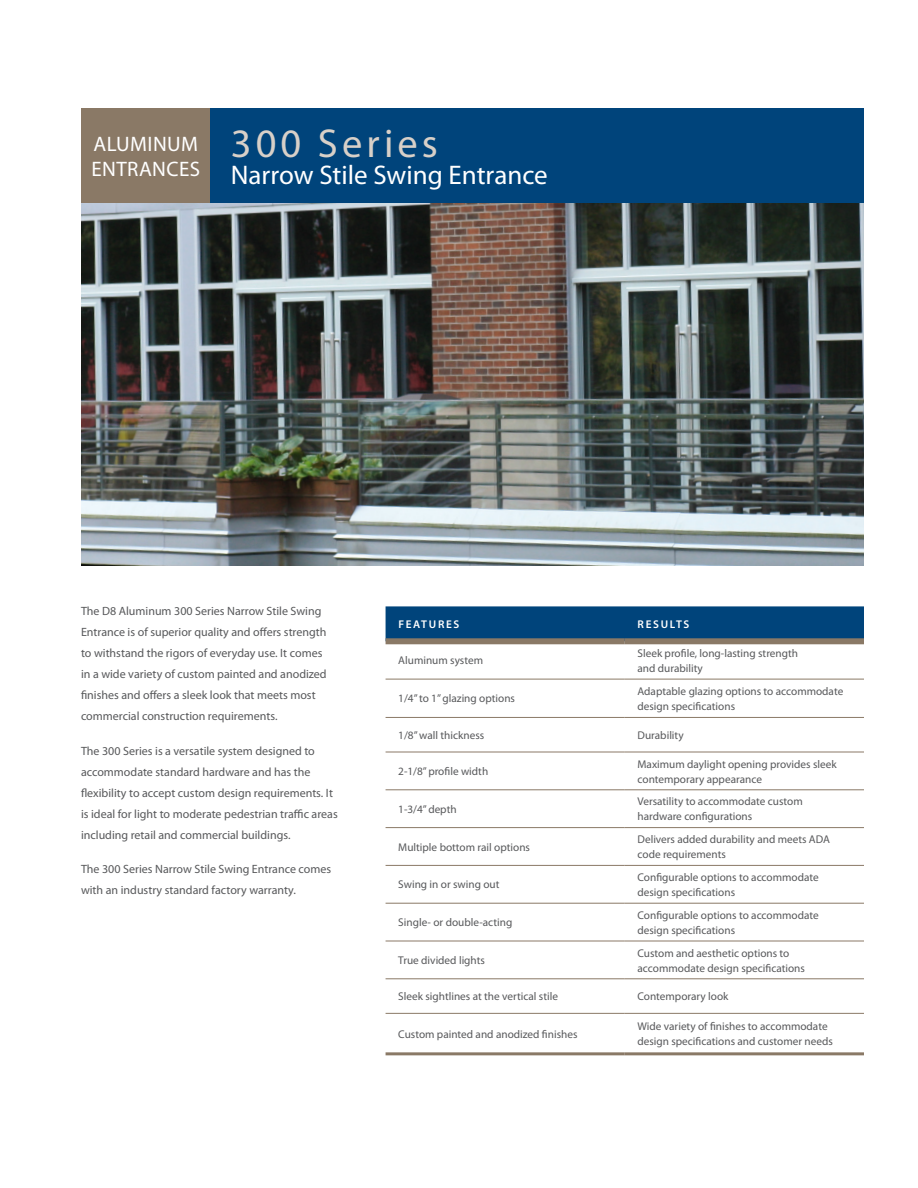
<style>
.page{position:relative;width:918px;height:1188px;background:#fff}
.page>*{position:absolute;margin:0;border:0;box-sizing:border-box;transform-origin:0 0}
.t1{font:40.5px "Myriad Pro";letter-spacing:.1em;color:#d8d0c8}
.t2{font:27px "Myriad Pro";color:#fff}
.t3{font:21px/25.2px "Myriad Pro";letter-spacing:.02em;color:#fff}
.Product_Description{font:12px/21px "Myriad Pro";color:#57585a}
.Table_Content{font:11.25px/15px "Myriad Pro";color:#57585a}
.Table_Header{font:600 11.25px "Myriad Pro";letter-spacing:.15em;color:#fff}
</style>
<div class="page">
<div style="left:81px;top:108px;width:130px;height:95px;background:#8a7966"></div>
<div style="left:211px;top:108px;width:653px;height:95px;background:#00447b"></div>
<div style="left:386px;top:606px;width:478px;height:32px;background:#00447b"></div>
<div style="left:386px;top:638px;width:239px;height:6px;background:#8a7966"></div>
<div style="left:625px;top:638px;width:239px;height:6px;background:#8a7966"></div>
<hr style="left:386px;top:1052px;width:239px;height:3px;background:#8a7966">
<hr style="left:625px;top:1052px;width:239px;height:3px;background:#8a7966">
<hr style="left:386px;top:679px;width:239px;height:1px;background:#8a7966">
<hr style="left:625px;top:679px;width:239px;height:1px;background:#8a7966">
<hr style="left:386px;top:717px;width:239px;height:1px;background:#8a7966">
<hr style="left:625px;top:717px;width:239px;height:1px;background:#8a7966">
<hr style="left:386px;top:752px;width:239px;height:1px;background:#8a7966">
<hr style="left:625px;top:752px;width:239px;height:1px;background:#8a7966">
<hr style="left:386px;top:790px;width:239px;height:1px;background:#8a7966">
<hr style="left:625px;top:790px;width:239px;height:1px;background:#8a7966">
<hr style="left:386px;top:827px;width:239px;height:1px;background:#8a7966">
<hr style="left:625px;top:827px;width:239px;height:1px;background:#8a7966">
<hr style="left:386px;top:865px;width:239px;height:1px;background:#8a7966">
<hr style="left:625px;top:865px;width:239px;height:1px;background:#8a7966">
<hr style="left:386px;top:903px;width:239px;height:1px;background:#8a7966">
<hr style="left:625px;top:903px;width:239px;height:1px;background:#8a7966">
<hr style="left:386px;top:941px;width:239px;height:1px;background:#8a7966">
<hr style="left:625px;top:941px;width:239px;height:1px;background:#8a7966">
<hr style="left:386px;top:979px;width:239px;height:1px;background:#8a7966">
<hr style="left:625px;top:979px;width:239px;height:1px;background:#8a7966">
<hr style="left:386px;top:1013px;width:239px;height:1px;background:#8a7966">
<hr style="left:625px;top:1013px;width:239px;height:1px;background:#8a7966">
<img style="left:81px;top:203px;width:783px;height:363px">
<h3 class="t3" style="left:91px;top:131px;width:110px">ALUMINUM<br>ENTRANCES</h3>
<h1 class="t1" style="left:231px;top:119px;width:209px">300 Series</h1>
<h2 class="t2" style="left:231px;top:159px;width:318px">Narrow Stile Swing Entrance</h2>
<p class="Product_Description" style="left:81px;top:601px;width:247px">The D8 Aluminum 300 Series Narrow Stile Swing Entrance is of superior quality and offers strength to withstand the rigors of everyday use. It comes in a wide variety of custom painted and anodized finishes and offers a sleek look that meets most commercial construction requirements.</p>
<p class="Product_Description" style="left:81px;top:740px;width:258px">The 300 Series is a versatile system designed to accommodate standard hardware and has the flexibility to accept custom design requirements. It is ideal for light to moderate pedestrian traffic areas including retail and commercial buildings.</p>
<p class="Product_Description" style="left:81px;top:859px;width:252px">The 300 Series Narrow Stile Swing Entrance comes with an industry standard factory warranty.</p>
<p class="Table_Header" style="left:398px;top:617px;width:63px">FEATURES</p>
<p class="Table_Header" style="left:638px;top:617px;width:53px">RESULTS</p>
<p class="Table_Content" style="left:398px;top:653px;width:86px">Aluminum system</p>
<p class="Table_Content" style="left:638px;top:645px;width:162px">Sleek profile, long-lasting strength and durability</p>
<p class="Table_Content" style="left:398px;top:691px;width:118px">1/4” to 1” glazing options</p>
<p class="Table_Content" style="left:638px;top:684px;width:207px">Adaptable glazing options to accommodate design specifications</p>
<p class="Table_Content" style="left:398px;top:727px;width:88px">1/8” wall thickness</p>
<p class="Table_Content" style="left:638px;top:727px;width:48px">Durability</p>
<p class="Table_Content" style="left:398px;top:764px;width:91px">2-1/8” profile width</p>
<p class="Table_Content" style="left:638px;top:756px;width:201px">Maximum daylight opening provides sleek contemporary appearance</p>
<p class="Table_Content" style="left:398px;top:801px;width:60px">1-3/4” depth</p>
<p class="Table_Content" style="left:638px;top:794px;width:167px">Versatility to accommodate custom hardware configurations</p>
<p class="Table_Content" style="left:398px;top:839px;width:133px">Multiple bottom rail options</p>
<p class="Table_Content" style="left:638px;top:832px;width:194px">Delivers added durability and meets ADA code requirements</p>
<p class="Table_Content" style="left:398px;top:877px;width:103px">Swing in or swing out</p>
<p class="Table_Content" style="left:638px;top:870px;width:183px">Configurable options to accommodate design specifications</p>
<p class="Table_Content" style="left:398px;top:915px;width:116px">Single- or double-acting</p>
<p class="Table_Content" style="left:638px;top:907px;width:183px">Configurable options to accommodate design specifications</p>
<p class="Table_Content" style="left:398px;top:953px;width:88px">True divided lights</p>
<p class="Table_Content" style="left:638px;top:945px;width:169px">Custom and aesthetic options to accommodate design specifications</p>
<p class="Table_Content" style="left:398px;top:989px;width:161px">Sleek sightlines at the vertical stile</p>
<p class="Table_Content" style="left:638px;top:989px;width:93px">Contemporary look</p>
<p class="Table_Content" style="left:398px;top:1026px;width:181px">Custom painted and anodized finishes</p>
<p class="Table_Content" style="left:638px;top:1019px;width:197px">Wide variety of finishes to accommodate design specifications and customer needs</p>
</div>
